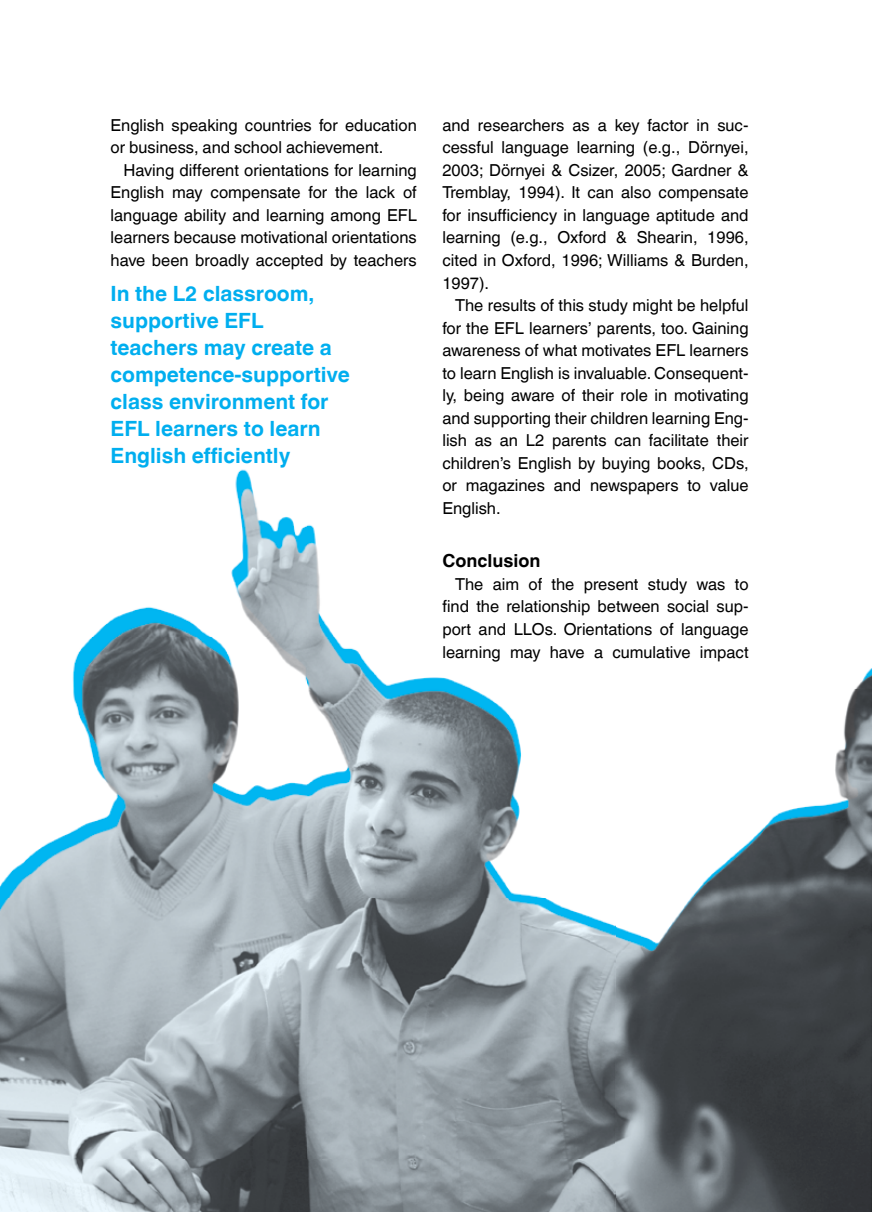
<style>
.page{position:relative;width:872px;height:1212px;background:#fff}
.page>*{position:absolute;margin:0;border:0;box-sizing:border-box;transform-origin:0 0}
.t1{font:700 21px/27px "Helvetica World";color:#00aeef}
.t2{font:700 18px "Helvetica World";color:#000}
.t3{font:16.5px/22.5px "Helvetica World";color:#000;text-align:justify}
</style>
<div class="page">
<img style="left:0;top:469px;width:872px;height:743px">
<p class="t3" style="left:111px;top:114px;width:308px">English speaking countries for education or business, and school achievement.</p>
<p class="t3" style="left:111px;top:159px;width:308px;text-indent:13px">Having different orientations for learning English may compensate for the lack of language ability and learning among EFL learners because motivational orientations have been broadly accepted by teachers</p>
<p class="t1" style="left:110px;top:280px;width:241px">In the L2 classroom, supportive EFL teachers may create a competence-supportive class environment for<br>EFL learners to learn<br>English efficiently</p>
<p class="t3" style="left:442px;top:114px;width:308px">and researchers as a key factor in suc&shy;cessful language learning (e.g., Dörnyei, 2003; Dörnyei &amp; Csizer, 2005; Gardner &amp; Tremblay, 1994). It can also compensate for insufficiency in language aptitude and learning (e.g., Oxford &amp; Shearin, 1996, cited in Oxford, 1996; Williams &amp; Burden, 1997).</p>
<p class="t3" style="left:442px;top:294px;width:308px;text-indent:13px">The results of this study might be helpful for the EFL learners’ parents, too. Gaining awareness of what motivates EFL learners to learn English is invaluable. Consequent&shy;ly, being aware of their role in motivating and supporting their children learning Eng&shy;lish as an L2 parents can facilitate their children’s English by buying books, CDs, or magazines and newspapers to value English.</p>
<p class="t2" style="left:442px;top:551px;width:100px">Conclusion</p>
<p class="t3" style="left:442px;top:573px;width:308px;text-indent:13px">The aim of the present study was to find the relationship between social sup&shy;port and LLOs. Orientations of language learning may have a cumulative impact</p>
</div>
